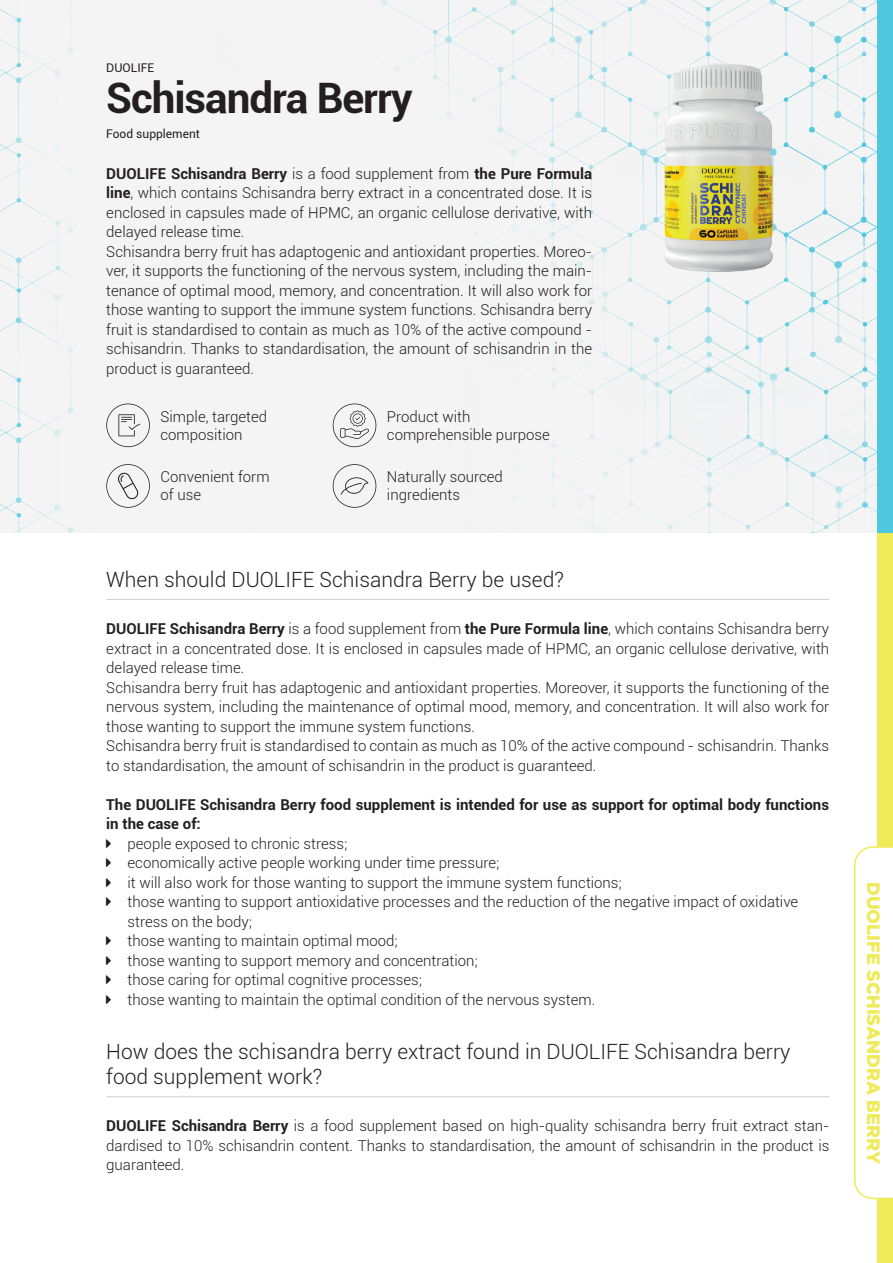
<style>
.page{position:relative;width:893px;height:1263px;background:#fff}
.page>*{position:absolute;margin:0;border:0;box-sizing:border-box;transform-origin:0 0}
.t1{font:700 42px "Roboto";letter-spacing:-.025em;color:#231f20}
.t2{font:300 21px/25.2px "Roboto";color:#231f20}
.t3{font:900 18px "Gotham";color:#efeb58}
.t4{font:300 15px/19.5px "Roboto";color:#231f20}
.t5{font:700 15px/19.5px "Roboto";color:#231f20}
.t6{font:12px "Roboto";color:#231f20}
.s1{font-weight:700}
</style>
<div class="page">
<div style="left:0;top:0;width:877px;height:533px;background:#f4f4f4"></div>
<img style="left:664px;top:64px;width:108px;height:207px">
<svg style="left:332px;top:402px;width:46px;height:45px;fill:#f4f4f4"></svg>
<svg style="left:105px;top:463px;width:47px;height:45px;fill:#f4f4f4"></svg>
<svg style="left:332px;top:463px;width:46px;height:45px;fill:#f4f4f4"></svg>
<svg style="left:105px;top:402px;width:47px;height:45px;fill:#f4f4f4"></svg>
<div style="left:877px;top:491px;width:16px;height:772px;background:#efeb58"></div>
<div style="left:877px;top:0;width:16px;height:533px;background:#51c7df"></div>
<svg style="left:854px;top:846px;width:39px;height:354px"></svg>
<hr style="left:106px;top:599px;width:723px;height:1px;background:#d1d2d4">
<hr style="left:106px;top:1096px;width:723px;height:1px;background:#d1d2d4">
<p class="t6" style="left:106px;top:60px;width:49px">DUOLIFE</p>
<h1 class="t1" style="left:106px;top:68px;width:308px">Schisandra Berry</h1>
<p class="t6" style="left:106px;top:126px;width:95px">Food supplement</p>
<p class="t4" style="left:106px;top:163px;width:487px"><span class="s1">DUOLIFE Schisandra Berry</span> is a food supplement from <span class="s1">the Pure Formula line</span>, which contains Schisandra berry extract in a concentrated dose. It is enclosed in capsules made of HPMC, an organic cellulose derivative, with delayed release time.<br>Schisandra berry fruit has adaptogenic and antioxidant properties. Moreo&shy;ver, it supports the functioning of the nervous system, including the main&shy;tenance of optimal mood, memory, and concentration. It will also work for those wanting to support the immune system functions. Schisandra berry fruit is standardised to contain as much as 10% of the active compound - schisandrin. Thanks to standardisation, the amount of schisandrin in the product is guaranteed.</p>
<p class="t4" style="left:161px;top:407px;width:108px;line-height:18px">Simple, targeted composition</p>
<p class="t4" style="left:161px;top:467px;width:111px;line-height:18px">Convenient form of use</p>
<p class="t4" style="left:387px;top:407px;width:164px;line-height:18px">Product with comprehensible purpose</p>
<p class="t4" style="left:387px;top:467px;width:117px;line-height:18px">Naturally sourced ingredients</p>
<h2 class="t2" style="left:106px;top:566px;width:459px">When should DUOLIFE Schisandra Berry be used?</h2>
<p class="t4" style="left:106px;top:619px;width:724px"><span class="s1">DUOLIFE Schisandra Berry</span> is a food supplement from <span class="s1">the Pure Formula line</span>, which contains Schisandra berry extract in a concentrated dose. It is enclosed in capsules made of HPMC, an organic cellulose derivative, with delayed release time.<br>Schisandra berry fruit has adaptogenic and antioxidant properties. Moreover, it supports the functioning of the nervous system, including the maintenance of optimal mood, memory, and concentration. It will also work for those wanting to support the immune system functions.<br>Schisandra berry fruit is standardised to contain as much as 10% of the active compound - schisandrin. Thanks to standardisation, the amount of schisandrin in the product is guaranteed.</p>
<p class="t5" style="left:106px;top:794px;width:724px">The DUOLIFE Schisandra Berry food supplement is intended for use as support for optimal body functions in the case of:</p>
<p class="t4" style="left:128px;top:833px;width:672px">people exposed to chronic stress;<br>economically active people working under time pressure;<br>it will also work for those wanting to support the immune system functions;<br>those wanting to support antioxidative processes and the reduction of the negative impact of oxidative stress on the body;<br>those wanting to maintain optimal mood;<br>those wanting to support memory and concentration;<br>those caring for optimal cognitive processes;<br>those wanting to maintain the optimal condition of the nervous system.</p>
<h2 class="t2" style="left:106px;top:1038px;width:686px">How does the schisandra berry extract found in DUOLIFE Schisandra berry food supplement work?</h2>
<p class="t4" style="left:106px;top:1116px;width:725px;text-align:justify"><span class="s1">DUOLIFE Schisandra Berry</span> is a food supplement based on high-quality schisandra berry fruit extract stan&shy;dardised to 10% schisandrin content. Thanks to standardisation, the amount of schisandrin in the product is guaranteed.</p>
<p class="t3" style="left:886px;top:882px;width:283px;rotate:90deg">DUOLIFE SCHISANDRA BERRY</p>
</div>
